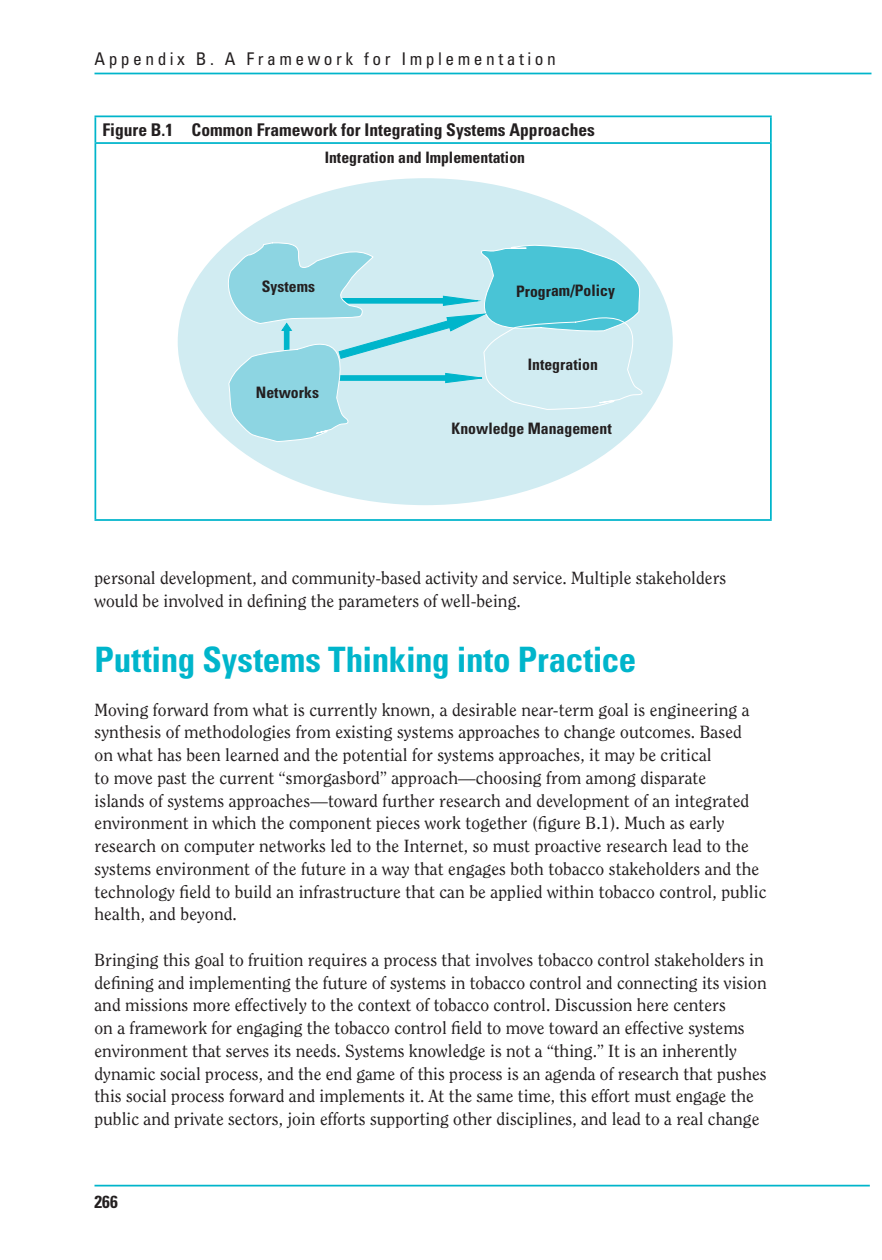
<style>
.page{position:relative;width:882px;height:1260px;background:#fff}
.page>*{position:absolute;margin:0;border:0;box-sizing:border-box;transform-origin:0 0}
.Heading_1{font:700 condensed 35px "Univers LT Std";letter-spacing:-.005em;color:#00b5cb}
.Appendix_Body_Text{font:17.5px/22.8px "Clearface Std";color:#231f20}
.t1{font:700 condensed 17.5px "Univers LT Std";color:#231f20}
.t2{font:condensed 17.5px "Univers LT Std";letter-spacing:.2em;color:#231f20}
.t3{font:700 condensed 15.75px "Univers LT Std";color:#231f20}
</style>
<div class="page">
<hr style="left:94px;top:73px;width:778px;height:1px;background:#00b5cb">
<hr style="left:94px;top:1185px;width:776px;height:1px;background:#00b5cb">
<hr style="left:94px;top:519px;width:678px;height:2px;background:#00b5cb">
<hr style="left:94px;top:116px;width:678px;height:1px;background:#00b5cb">
<hr style="left:94px;top:117px;width:2px;height:25px;background:#00b5cb">
<hr style="left:770px;top:117px;width:2px;height:25px;background:#00b5cb">
<hr style="left:94px;top:142px;width:678px;height:2px;background:#00b5cb">
<hr style="left:94px;top:144px;width:2px;height:375px;background:#00b5cb">
<hr style="left:770px;top:144px;width:2px;height:375px;background:#00b5cb">
<div style="left:178px;top:178px;width:495px;height:327px;background:#d1ecf2;border-radius:50%"></div>
<svg style="left:223px;top:241px;width:424px;height:201px"></svg>
<p class="t2" style="left:94px;top:48px;width:463px">Appendix B. A Framework for Implementation</p>
<p class="t1" style="left:102px;top:119px;width:494px">Figure B.1 Common Framework for Integrating Systems Approaches</p>
<p class="t3" style="left:325px;top:148px;width:202px">Integration and Implementation</p>
<p class="t3" style="left:262px;top:277px;width:55px">Systems</p>
<p class="t3" style="left:516px;top:281px;width:101px">Program/Policy</p>
<p class="t3" style="left:528px;top:355px;width:72px">Integration</p>
<p class="t3" style="left:256px;top:382px;width:65px">Networks</p>
<p class="t3" style="left:452px;top:419px;width:162px">Knowledge Management</p>
<p class="Appendix_Body_Text" style="left:94px;top:567px;width:633px">personal development, and community-based activity and service. Multiple stakeholders would be involved in defining the parameters of well-being.</p>
<p class="Heading_1" style="left:94px;top:638px;width:543px">Putting Systems Thinking into Practice</p>
<p class="Appendix_Body_Text" style="left:94px;top:698px;width:674px">Moving forward from what is currently known, a desirable near-term goal is engineering a synthesis of methodologies from existing systems approaches to change outcomes. Based<br>on what has been learned and the potential for systems approaches, it may be critical<br>to move past the current “smorgasbord” approach—choosing from among disparate<br>islands of systems approaches—toward further research and development of an integrated environment in which the component pieces work together (figure B.1). Much as early research on computer networks led to the Internet, so must proactive research lead to the systems environment of the future in a way that engages both tobacco stakeholders and the technology field to build an infrastructure that can be applied within tobacco control, public health, and beyond.</p>
<p class="Appendix_Body_Text" style="left:94px;top:949px;width:674px">Bringing this goal to fruition requires a process that involves tobacco control stakeholders in defining and implementing the future of systems in tobacco control and connecting its vision and missions more effectively to the context of tobacco control. Discussion here centers<br>on a framework for engaging the tobacco control field to move toward an effective systems environment that serves its needs. Systems knowledge is not a “thing.” It is an inherently dynamic social process, and the end game of this process is an agenda of research that pushes this social process forward and implements it. At the same time, this effort must engage the public and private sectors, join efforts supporting other disciplines, and lead to a real change</p>
<p class="t1" style="left:94px;top:1191px;width:25px">266</p>
</div>
